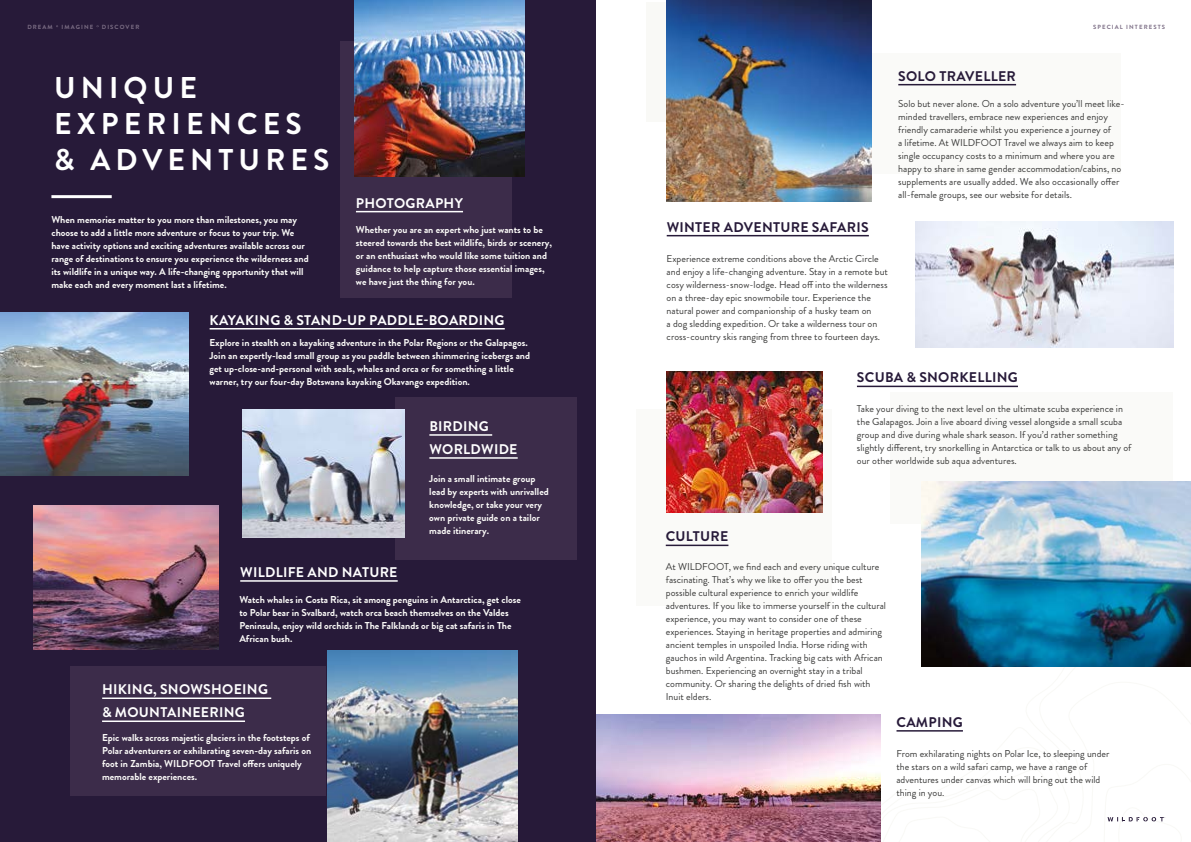
<style>
.page{position:relative;width:1191px;height:842px;background:#fff}
.page>*{position:absolute;margin:0;border:0;box-sizing:border-box;transform-origin:0 0}
.t1{font:700 30px/36px "Brandon Grotesque";letter-spacing:.17em;color:#fff}
.t2{font:700 14px/23px "Brandon Grotesque";letter-spacing:.02em;color:#fff}
.t3{font:700 14px "Brandon Grotesque";letter-spacing:.02em;color:#271a39}
.t4{font:10px/13px "Brandon Grotesque";color:#3c3c3b}
.t5{font:700 10px/13px "Brandon Grotesque";color:#faf9f7}
.t6{font:700 6px "Brandon Grotesque";letter-spacing:.18em;color:#7d6f86}
</style>
<div class="page">
<svg style="left:880px;top:573px;width:311px;height:269px"></svg>
<div style="left:890px;top:392px;width:283px;height:132px;background:#fafaf8"></div>
<div style="left:0;top:0;width:595px;height:842px;background:#271a39"></div>
<div style="left:636px;top:410px;width:196px;height:196px;background:#fafaf8"></div>
<div style="left:804px;top:54px;width:316px;height:120px;background:#fafaf8"></div>
<hr style="left:898px;top:84px;width:118px;height:1px;background:#271a39">
<hr style="left:666px;top:235px;width:203px;height:1px;background:#271a39">
<svg style="left:1107px;top:817px;width:58px;height:4px"></svg>
<div style="left:395px;top:397px;width:182px;height:163px;background:#3c2c4a"></div>
<div style="left:340px;top:41px;width:172px;height:257px;background:#3c2c4a"></div>
<img style="left:354px;top:0;width:170px;height:177px">
<hr style="left:356px;top:211px;width:107px;height:1px;background:#fff">
<img style="left:0;top:312px;width:189px;height:163px">
<hr style="left:210px;top:328px;width:295px;height:1px;background:#fff">
<img style="left:242px;top:409px;width:162px;height:129px">
<hr style="left:240px;top:580px;width:158px;height:2px;background:#fff">
<div style="left:646px;top:2px;width:204px;height:120px;background:#f9f9f6"></div>
<img style="left:666px;top:0;width:205px;height:201px">
<div style="left:71px;top:666px;width:255px;height:129px;background:#3c2c4a"></div>
<hr style="left:896px;top:730px;width:67px;height:2px;background:#271a39">
<img style="left:666px;top:371px;width:157px;height:142px">
<img style="left:34px;top:505px;width:184px;height:145px">
<hr style="left:429px;top:434px;width:63px;height:2px;background:#fff">
<hr style="left:429px;top:457px;width:89px;height:2px;background:#fff">
<img style="left:327px;top:650px;width:190px;height:192px">
<img style="left:922px;top:481px;width:269px;height:185px">
<hr style="left:102px;top:697px;width:169px;height:2px;background:#fff">
<hr style="left:102px;top:720px;width:143px;height:2px;background:#fff">
<hr style="left:666px;top:545px;width:62px;height:1px;background:#271a39">
<hr style="left:857px;top:386px;width:161px;height:1px;background:#271a39">
<img style="left:596px;top:714px;width:284px;height:128px">
<img style="left:915px;top:222px;width:258px;height:125px">
<hr style="left:51px;top:195px;width:61px;height:3px;background:#fff">
<p class="t6" style="left:27px;top:23px;width:27px">DREAM</p>
<p class="t6" style="left:61px;top:23px;width:33px">IMAGINE</p>
<p class="t6" style="left:102px;top:23px;width:39px">DISCOVER</p>
<h1 class="t1" style="left:54px;top:70px;width:277px">UNIQUE<br>EXPERIENCES &amp; ADVENTURES</h1>
<p class="t5" style="left:51px;top:213px;width:259px">When memories matter to you more than milestones, you may choose to add a little more adventure or focus to your trip. We have activity options and exciting adventures available across our range of destinations to ensure you experience the wilderness and its wildlife in a unique way. A life-changing opportunity that will make each and every moment last a lifetime.</p>
<h2 class="t2" style="left:356px;top:191px;width:108px">PHOTOGRAPHY</h2>
<p class="t5" style="left:356px;top:224px;width:197px">Whether you are an expert who just wants to be steered towards the best wildlife, birds or scenery, or an enthusiast who would like some tuition and guidance to help capture those essential images, we have just the thing for you.</p>
<h2 class="t2" style="left:210px;top:309px;width:296px">KAYAKING &amp; STAND-UP PADDLE-BOARDING</h2>
<p class="t5" style="left:209px;top:336px;width:322px">Explore in stealth on a kayaking adventure in the Polar Regions or the Galapagos.<br>Join an expertly-lead small group as you paddle between shimmering icebergs and get up-close-and-personal with seals, whales and orca or for something a little warner, try our four-day Botswana kayaking Okavango expedition.</p>
<h2 class="t2" style="left:429px;top:415px;width:90px">BIRDING<br>WORLDWIDE</h2>
<h2 class="t2" style="left:240px;top:561px;width:159px">WILDLIFE AND NATURE</h2>
<p class="t5" style="left:429px;top:472px;width:121px">Join a small intimate group lead by experts with unrivalled knowledge, or take your very own private guide on a tailor made itinerary.</p>
<p class="t5" style="left:239px;top:593px;width:283px">Watch whales in Costa Rica, sit among penguins in Antarctica, get close to Polar bear in Svalbard, watch orca beach themselves on the Valdes Peninsula, enjoy wild orchids in The Falklands or big cat safaris in The African bush.</p>
<h2 class="t2" style="left:102px;top:678px;width:167px">HIKING, SNOWSHOEING &amp; MOUNTAINEERING</h2>
<p class="t5" style="left:102px;top:731px;width:211px">Epic walks across majestic glaciers in the footsteps of Polar adventurers or exhilarating seven-day safaris on foot in Zambia, WILDFOOT Travel offers uniquely memorable experiences.</p>
<h2 class="t3" style="left:898px;top:66px;width:119px">SOLO TRAVELLER</h2>
<p class="t6" style="left:1093px;top:23px;width:73px">SPECIAL INTERESTS</p>
<h2 class="t3" style="left:666px;top:217px;width:203px">WINTER ADVENTURE SAFARIS</h2>
<p class="t4" style="left:666px;top:252px;width:223px">Experience extreme conditions above the Arctic Circle and enjoy a life-changing adventure. Stay in a remote but cosy wilderness-snow-lodge. Head off into the wilderness on a three-day epic snowmobile tour. Experience the natural power and companionship of a husky team on<br>a dog sledding expedition. Or take a wilderness tour on cross-country skis ranging from three to fourteen days.</p>
<p class="t4" style="left:898px;top:97px;width:228px">Solo but never alone. On a solo adventure you’ll meet like&shy;minded travellers, embrace new experiences and enjoy friendly camaraderie whilst you experience a journey of<br>a lifetime. At WILDFOOT Travel we always aim to keep single occupancy costs to a minimum and where you are happy to share in same gender accommodation/cabins, no supplements are usually added. We also occasionally offer all-female groups, see our website for details.</p>
<h2 class="t3" style="left:857px;top:368px;width:162px">SCUBA &amp; SNORKELLING</h2>
<h2 class="t3" style="left:666px;top:527px;width:64px">CULTURE</h2>
<p class="t4" style="left:857px;top:402px;width:276px">Take your diving to the next level on the ultimate scuba experience in the Galapagos. Join a live aboard diving vessel alongside a small scuba group and dive during whale shark season. If you’d rather something slightly different, try snorkelling in Antarctica or talk to us about any of our other worldwide sub aqua adventures.</p>
<p class="t4" style="left:666px;top:561px;width:222px">At WILDFOOT, we find each and every unique culture fascinating. That’s why we like to offer you the best possible cultural experience to enrich your wildlife adventures. If you like to immerse yourself in the cultural experience, you may want to consider one of these experiences. Staying in heritage properties and admiring ancient temples in unspoiled India. Horse riding with gauchos in wild Argentina. Tracking big cats with African bushmen. Experiencing an overnight stay in a tribal community. Or sharing the delights of dried fish with Inuit elders.</p>
<h2 class="t3" style="left:896px;top:712px;width:68px">CAMPING</h2>
<p class="t4" style="left:896px;top:747px;width:215px">From exhilarating nights on Polar Ice, to sleeping under the stars on a wild safari camp, we have a range of adventures under canvas which will bring out the wild thing in you.</p>
</div>
